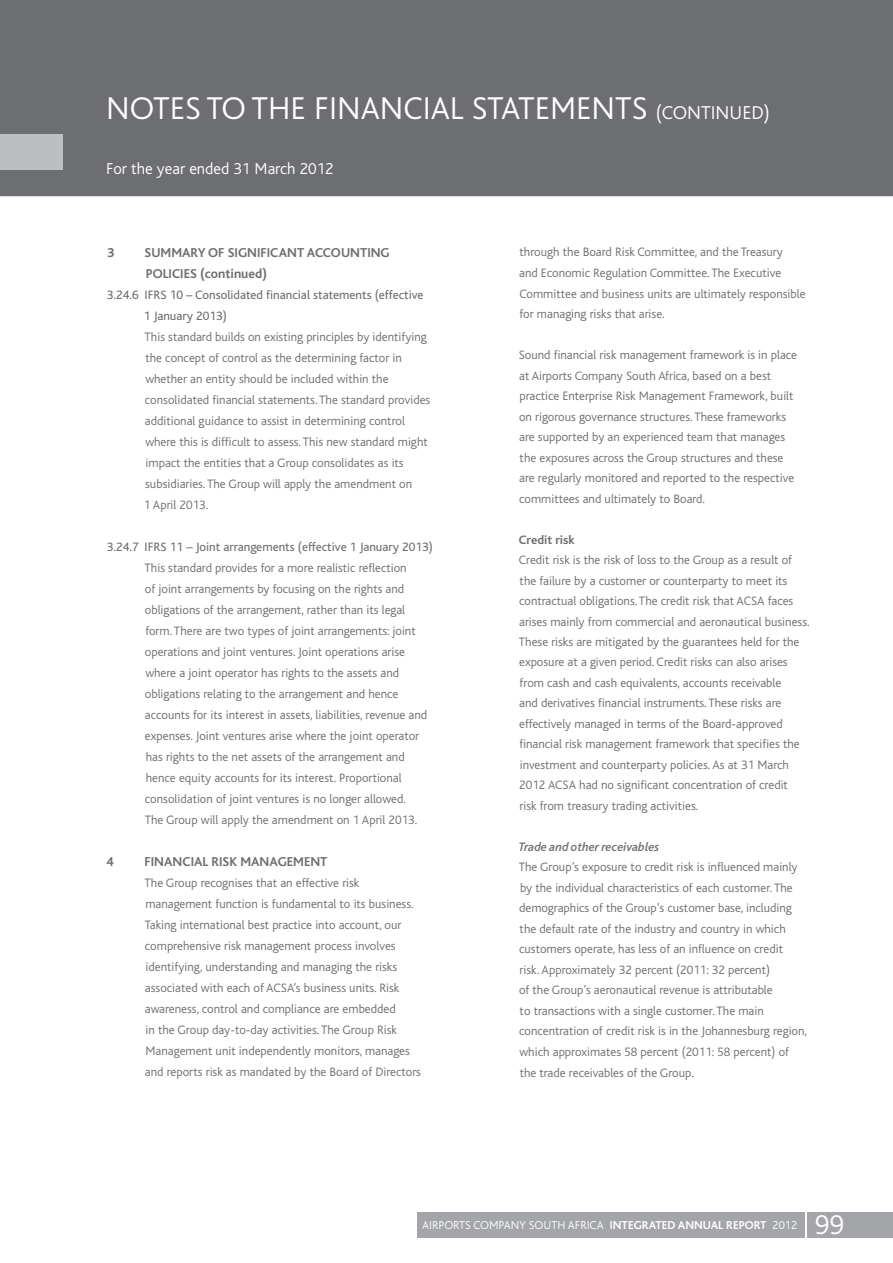
<style>
.page{position:relative;width:893px;height:1263px;background:#fff}
.page>*{position:absolute;margin:0;border:0;box-sizing:border-box;transform-origin:0 0}
.t1{font:300 33px "Bliss";color:#fff}
.t2{font:300 28.5px "Bliss";color:#fff}
.t3{font:300 19.5px "Bliss";color:#fff}
.t4{font:300 16.5px "Bliss";color:#fff}
.t5{font:700 13.5px "Bliss";color:#6d6e71}
.t6{font:300 12.75px/20.5px "Bliss";color:#6d6e71}
.t7{font:12.75px/21px "Bliss";color:#6d6e71}
.t8{font:italic 500 12.75px "Bliss";color:#6d6e71}
.t9{font:300 12px "Bliss";color:#fff}
.s1{font-weight:300}
.s2{font-weight:700}
</style>
<div class="page">
<div style="left:0;top:0;width:893px;height:197px;background:#6d6e71"></div>
<div style="left:0;top:134px;width:62px;height:35px;background:#bcbec0"></div>
<div style="left:417px;top:1212px;width:388px;height:25px;background:#a3a5a8"></div>
<div style="left:807px;top:1212px;width:86px;height:25px;background:#a3a5a8"></div>
<p class="t1" style="left:106px;top:91px;width:20px">NOTES</p>
<p class="t1" style="left:206px;top:91px;width:64px">TO THE</p>
<p class="t1" style="left:314px;top:91px;width:224px">FINANCIAL STATEMENTS</p>
<p class="t3" style="left:656px;top:102px;width:116px">(continued)</p>
<p class="t4" style="left:106px;top:160px;width:229px">For the year ended 31 March 2012</p>
<p class="t5" style="left:107px;top:245px;width:9px">3</p>
<p class="t5" style="left:145px;top:245px;width:144px">SUMMARY OF SIGN IFICANT</p>
<p class="t5" style="left:307px;top:245px;width:35px">ACCOUNT</p>
<p class="t5" style="left:367px;top:245px;width:14px">ING</p>
<p class="t5" style="left:146px;top:266px;width:123px">POLICIES (CONTINUED)</p>
<p class="t7" style="left:107px;top:285px;width:318px">3.24.6 IFRS 10 – Consolidated financial statements (effective</p>
<p class="t7" style="left:144px;top:306px;width:85px">1 January 2013)</p>
<p class="t6" style="left:106px;top:327px;width:16px">T</p>
<p class="t6" style="left:144px;top:326px;width:288px;line-height:21px;text-indent:7px">his standard builds on existing principles by identifying the concept of control as the determining factor in whether an entity should be included within the consolidated financial statements. The standard provides additional guidance to assist in determining control where this is difficult to assess. This new standard might impact the entities that a Group consolidates as its subsidiaries. The Group will apply the amendment on<br>1 April 2013.</p>
<p class="t7" style="left:106px;top:536px;width:328px">3.24.7 IFRS 11 – Joint arrangements (effective 1 January 2013)<br><span class="s1">T</span></p>
<p class="t6" style="left:145px;top:557px;width:284px;line-height:21px;text-indent:6px">his standard provides for a more realistic reflection<br>of joint arrangements by focusing on the rights and obligations of the arrangement, rather than its legal form. There are two types of joint arrangements: joint operations and joint ventures. Joint operations arise where a joint operator has rights to the assets and obligations relating to the arrangement and hence accounts for its interest in assets, liabilities, revenue and expenses. Joint ventures arise where the joint operator has rights to the net assets of the arrangement and hence equity accounts for its interest. Proportional consolidation of joint ventures is no longer allowed.<br>The Group will apply the amendment on 1 April 2013.</p>
<p class="t5" style="left:106px;top:854px;width:9px">4</p>
<p class="t5" style="left:145px;top:854px;width:20px">FINAN</p>
<p class="t5" style="left:182px;top:854px;width:79px">CIAL RISK MANAGE</p>
<p class="t5" style="left:293px;top:854px;width:20px">MENT</p>
<p class="t6" style="left:145px;top:872px;width:278px;line-height:21px">The Group recognises that an effective risk management function is fundamental to its business.<br>Taking international best practice into account, our comprehensive risk management process involves identifying, understanding and managing the risks associated with each of ACSA’s business units. Risk awareness, control and compliance are embedded<br>in the Group day-to-day activities. The Group Risk Management unit independently monitors, manages and reports risk as mandated by the Board of Directors</p>
<p class="t6" style="left:519px;top:242px;width:288px">through the Board Risk Committee, and the Treasury<br>and Economic Regulation Committee. The Executive Committee and business units are ultimately responsible for managing risks that arise.</p>
<p class="t6" style="left:480px;top:345px;width:16px">S</p>
<p class="t6" style="left:519px;top:345px;width:280px;text-indent:6px">ound financial risk management framework is in place at Airports Company South Africa, based on a best practice Enterprise Risk M anagement Framework, built on rigorous governance structures. These frameworks are supported by an experienced team that manages the exposures across the Group structures and these are regularly monitored and reported to the respective committees and ultimately to Board.</p>
<p class="t6" style="left:519px;top:529px;width:292px"><span class="s2">CREDIT RISK<br></span>Credit risk is the risk of loss to the Group as a result of the failure by a customer or counterparty to meet its contractual obligations. The credit risk that ACSA faces arises mainly from commercial and aeronautical business.<br>These risks are mitigated by the guarantees held for the exposure at a given period. Credit risks can also arises from cash and cash equivalents, accounts receivable<br>and derivatives financial instruments. These risks are effectively managed in terms of the Board-approved financial risk management framework that specifies the investment and counterparty policies. As at 31 M arch 2012 ACSA had no significant concentration of credit<br>risk from treasury trading activities.</p>
<p class="t8" style="left:519px;top:840px;width:142px">Trade and other receivables</p>
<p class="t6" style="left:480px;top:857px;width:16px">T</p>
<p class="t6" style="left:519px;top:857px;width:289px;text-indent:6px">he Group’s exposure to credit risk is influenced mainly by the individual characteristics of each customer. The demographics of the Group’s customer base, including the default rate of the industry and country in which customers operate, has less of an influence on credit<br>risk. Approximately 32 percent (2011: 32 percent)<br>of the Group’s aeronautical revenue is attributable<br>to transactions with a single customer. The main concentration of credit risk is in the Johannesburg region, which approximates 58 percent (2011: 58 percent) of the trade receivables of the Group.</p>
<p class="t9" style="left:783px;top:1211px;width:55px">2012 ACSA</p>
<p class="t9" style="left:422px;top:1218px;width:381px">Airports Company South Africa <span class="s2">INTEGRATED ANNUAL</span> I ntegrated Annual</p>
<p class="t2" style="left:815px;top:1210px;width:62px">9999</p>
<p class="t9" style="left:726px;top:1223px;width:111px"><sup>REPORT</sup> 2012 Report</p>
</div>
